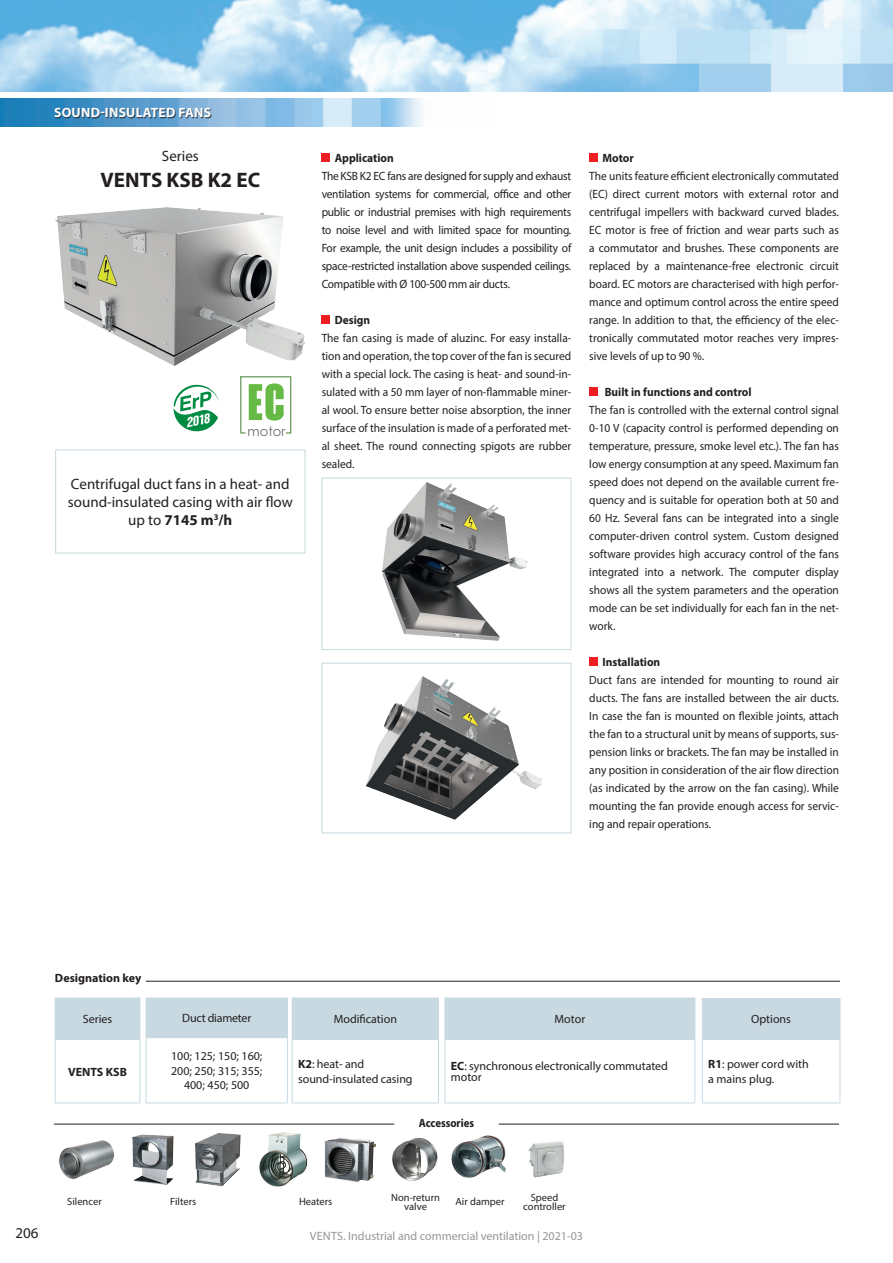
<style>
.page{position:relative;width:893px;height:1263px;background:#fff}
.page>*{position:absolute;margin:0;border:0;box-sizing:border-box;transform-origin:0 0}
.t1{font:700 21px "Myriad Pro";color:#231f20}
.t2{font:15px/18px "Myriad Pro";color:#231f20;text-align:center}
.t3{font:700 13.5px "Myriad Pro";letter-spacing:.02em;color:#fff}
.t4{font:13.05px "Century Gothic";color:#6c6d70}
.t5{font:12px/18px "Myriad Pro";color:#231f20;text-align:justify;scale:.95 1}
.t6{font:12px/14.4px "Myriad Pro";color:#231f20}
.t7{font:700 12px "Myriad Pro";color:#231f20;scale:.95 1}
.t8{font:12px "Myriad Pro";color:#939598}
.t9{font:700 12px "Myriad Pro";color:#231f20}
.t10{font:12px "Myriad Pro";letter-spacing:-.02em;color:#231f20}
.t11{font:700 12px "Myriad Pro";color:#231f20;scale:.9 1}
.t12{font:10.5px/9.6px "Myriad Pro";color:#231f20;text-align:center}
.s1{font-weight:700}
</style>
<div class="page">
<img style="left:0;top:0;width:893px;height:91px">
<img style="left:0;top:99px;width:422px;height:27px">
<div style="left:55px;top:109px;width:156px;height:9px;background:#231f20;opacity:.7"></div>
<div style="left:322px;top:153px;width:8px;height:9px;background:#ee1d23"></div>
<div style="left:322px;top:315px;width:8px;height:9px;background:#ee1d23"></div>
<div style="left:589px;top:153px;width:9px;height:9px;background:#ee1d23"></div>
<div style="left:589px;top:387px;width:9px;height:9px;background:#ee1d23"></div>
<div style="left:589px;top:657px;width:9px;height:9px;background:#ee1d23"></div>
<div style="left:55px;top:998px;width:85px;height:41px;background:#c9d9e2"></div>
<hr style="left:55px;top:1103px;width:85px;height:1px;background:#c9d9e2">
<hr style="left:55px;top:1039px;width:1px;height:64px;background:#c9d9e2">
<hr style="left:55px;top:1039px;width:85px;height:1px;background:#c9d9e2">
<hr style="left:140px;top:1039px;width:1px;height:64px;background:#c9d9e2">
<hr style="left:140px;top:998px;width:1px;height:41px;background:#c9d9e2">
<div style="left:146px;top:998px;width:141px;height:40px;background:#c9d9e2"></div>
<hr style="left:146px;top:1103px;width:142px;height:1px;background:#c9d9e2">
<hr style="left:287px;top:998px;width:1px;height:39px;background:#c9d9e2">
<hr style="left:146px;top:1038px;width:1px;height:65px;background:#c9d9e2">
<hr style="left:287px;top:1038px;width:1px;height:65px;background:#c9d9e2">
<hr style="left:146px;top:1037px;width:142px;height:1px;background:#c9d9e2">
<hr style="left:146px;top:981px;width:694px;height:1px;background:#231f20">
<div style="left:702px;top:998px;width:138px;height:41px;background:#c9d9e2"></div>
<hr style="left:702px;top:1039px;width:1px;height:64px;background:#c9d9e2">
<hr style="left:840px;top:1039px;width:1px;height:64px;background:#c9d9e2">
<hr style="left:702px;top:1103px;width:138px;height:1px;background:#c9d9e2">
<hr style="left:840px;top:998px;width:1px;height:41px;background:#c9d9e2">
<div style="left:292px;top:998px;width:146px;height:41px;background:#c9d9e2"></div>
<hr style="left:292px;top:1103px;width:147px;height:1px;background:#c9d9e2">
<hr style="left:292px;top:1039px;width:1px;height:64px;background:#c9d9e2">
<hr style="left:292px;top:1039px;width:147px;height:1px;background:#c9d9e2">
<hr style="left:438px;top:1039px;width:1px;height:64px;background:#c9d9e2">
<hr style="left:438px;top:998px;width:1px;height:41px;background:#c9d9e2">
<div style="left:445px;top:998px;width:250px;height:41px;background:#c9d9e2"></div>
<hr style="left:445px;top:1103px;width:250px;height:1px;background:#c9d9e2">
<hr style="left:445px;top:1039px;width:1px;height:64px;background:#c9d9e2">
<hr style="left:445px;top:1039px;width:250px;height:1px;background:#c9d9e2">
<hr style="left:695px;top:1039px;width:1px;height:64px;background:#c9d9e2">
<hr style="left:695px;top:998px;width:1px;height:41px;background:#c9d9e2">
<img style="left:383px;top:483px;width:145px;height:158px">
<div style="left:322px;top:478px;width:249px;height:172px;border:1px solid #c9d9e2"></div>
<img style="left:366px;top:676px;width:176px;height:144px">
<div style="left:322px;top:663px;width:249px;height:170px;border:1px solid #c9d9e2"></div>
<img style="left:55px;top:207px;width:249px;height:159px">
<div style="left:55px;top:449px;width:250px;height:104px;border:1px solid #c9d9e2"></div>
<svg style="left:173px;top:384px;width:46px;height:48px"></svg>
<svg style="left:240px;top:376px;width:51px;height:57px"></svg>
<hr style="left:54px;top:1124px;width:340px;height:1px;background:#231f20">
<hr style="left:499px;top:1124px;width:340px;height:1px;background:#231f20">
<img style="left:528px;top:1141px;width:36px;height:37px">
<img style="left:59px;top:1140px;width:56px;height:39px">
<img style="left:132px;top:1134px;width:42px;height:51px">
<img style="left:195px;top:1133px;width:46px;height:54px">
<img style="left:259px;top:1132px;width:49px;height:55px">
<img style="left:324px;top:1138px;width:52px;height:44px">
<img style="left:451px;top:1135px;width:55px;height:43px">
<img style="left:392px;top:1138px;width:46px;height:43px">
<p class="t3" style="left:54px;top:104px;width:158px">SOUND-INSULATED FANS</p>
<p class="t2" style="left:162px;top:147px;width:38px">Series</p>
<h1 class="t1" style="left:101px;top:166px;width:161px">VENTS KSB K2 EC</h1>
<p class="t4" style="left:248px;top:422px;width:39px">motor</p>
<p class="t2" style="left:68px;top:475px;width:226px">Centrifugal duct fans in a heat- and sound-insulated casing with air flow up to <span class="s1">7145 m</span><sup>3</sup><span class="s1">/h</span></p>
<p class="t7" style="left:335px;top:150px;width:64px">Application</p>
<p class="t5" style="left:322px;top:167px;width:264px">The KSB K2 EC fans are designed for supply and exhaust ventilation systems for commercial, office and other public or industrial premises with high requirements to noise level and with limited space for mounting.<br>For example, the unit design includes a possibility of space-restricted installation above suspended ceilings.<br>Compatible with Ø 100-500 mm air ducts.</p>
<p class="t7" style="left:335px;top:312px;width:39px">Design</p>
<p class="t5" style="left:322px;top:329px;width:264px">The fan casing is made of aluzinc. For easy installa&shy;tion and operation, the top cover of the fan is secured with a special lock. The casing is heat- and sound-in&shy;sulated with a 50 mm layer of non-flammable miner&shy;al wool. To ensure better noise absorption, the inner surface of the insulation is made of a perforated met&shy;al sheet. The round connecting spigots are rubber sealed.</p>
<p class="t7" style="left:602px;top:150px;width:34px">Motor</p>
<p class="t5" style="left:589px;top:167px;width:264px">The units feature efficient electronically commutated (EC) direct current motors with external rotor and centrifugal impellers with backward curved blades.<br>EC motor is free of friction and wear parts such as a commutator and brushes. These components are replaced by a maintenance-free electronic circuit board. EC motors are characterised with high perfor&shy;mance and optimum control across the entire speed range. In addition to that, the efficiency of the elec&shy;tronically commutated motor reaches very impres&shy;sive levels of up to 90 %.</p>
<p class="t7" style="left:605px;top:384px;width:156px">Built in functions and control</p>
<p class="t5" style="left:589px;top:401px;width:264px">The fan is controlled with the external control signal 0-10 V (capacity control is performed depending on temperature, pressure, smoke level etc.). The fan has low energy consumption at any speed. Maximum fan speed does not depend on the available current fre&shy;quency and is suitable for operation both at 50 and 60 Hz. Several fans can be integrated into a single computer-driven control system. Custom designed software provides high accuracy control of the fans integrated into a network. The computer display shows all the system parameters and the operation mode can be set individually for each fan in the net&shy;work.</p>
<p class="t7" style="left:602px;top:654px;width:62px">Installation</p>
<p class="t5" style="left:589px;top:671px;width:264px">Duct fans are intended for mounting to round air ducts. The fans are installed between the air ducts.<br>In case the fan is mounted on flexible joints, attach the fan to a structural unit by means of supports, sus&shy;pension links or brackets. The fan may be installed in any position in consideration of the air flow direction (as indicated by the arrow on the fan casing). While mounting the fan provide enough access for servic&shy;ing and repair operations.</p>
<p class="t9" style="left:55px;top:970px;width:88px">Designation key</p>
<p class="t6" style="left:83px;top:1012px;width:31px">Series</p>
<p class="t9" style="left:68px;top:1064px;width:60px">VENTS KSB</p>
<p class="t10" style="left:182px;top:1011px;width:71px">Duct diameter</p>
<p class="t6" style="left:171px;top:1049px;width:93px;text-align:center">100; 125; 150; 160;<br>200; 250; 315; 355;<br>400; 450; 500</p>
<p class="t6" style="left:334px;top:1012px;width:65px">Modification</p>
<p class="t6" style="left:298px;top:1057px;width:116px"><span class="s1">K2</span>: heat- and sound-insulated casing</p>
<p class="t6" style="left:555px;top:1012px;width:32px">Motor</p>
<p class="t6" style="left:451px;top:1060px;width:218px;line-height:11.4px"><span class="s1">EC</span>: synchronous electronically commutated motor</p>
<p class="t11" style="left:419px;top:1115px;width:63px">Accessories</p>
<p class="t12" style="left:67px;top:1197px;width:36px">Silencer</p>
<p class="t12" style="left:170px;top:1197px;width:28px">Filters</p>
<p class="t12" style="left:299px;top:1197px;width:35px">Heaters</p>
<p class="t12" style="left:391px;top:1192px;width:50px">Non-return valve</p>
<p class="t12" style="left:456px;top:1197px;width:50px">Air damper</p>
<p class="t12" style="left:523px;top:1192px;width:44px">Speed controller</p>
<p class="t2" style="left:15px;top:1224px;width:25px">206</p>
<p class="t8" style="left:310px;top:1229px;width:275px">VENTS. Industrial and commercial ventilation | 2021-03</p>
<p class="t6" style="left:751px;top:1011px;width:41px">Options</p>
<p class="t6" style="left:708px;top:1057px;width:102px"><span class="s1">R1</span>: power cord with a mains plug.</p>
</div>
